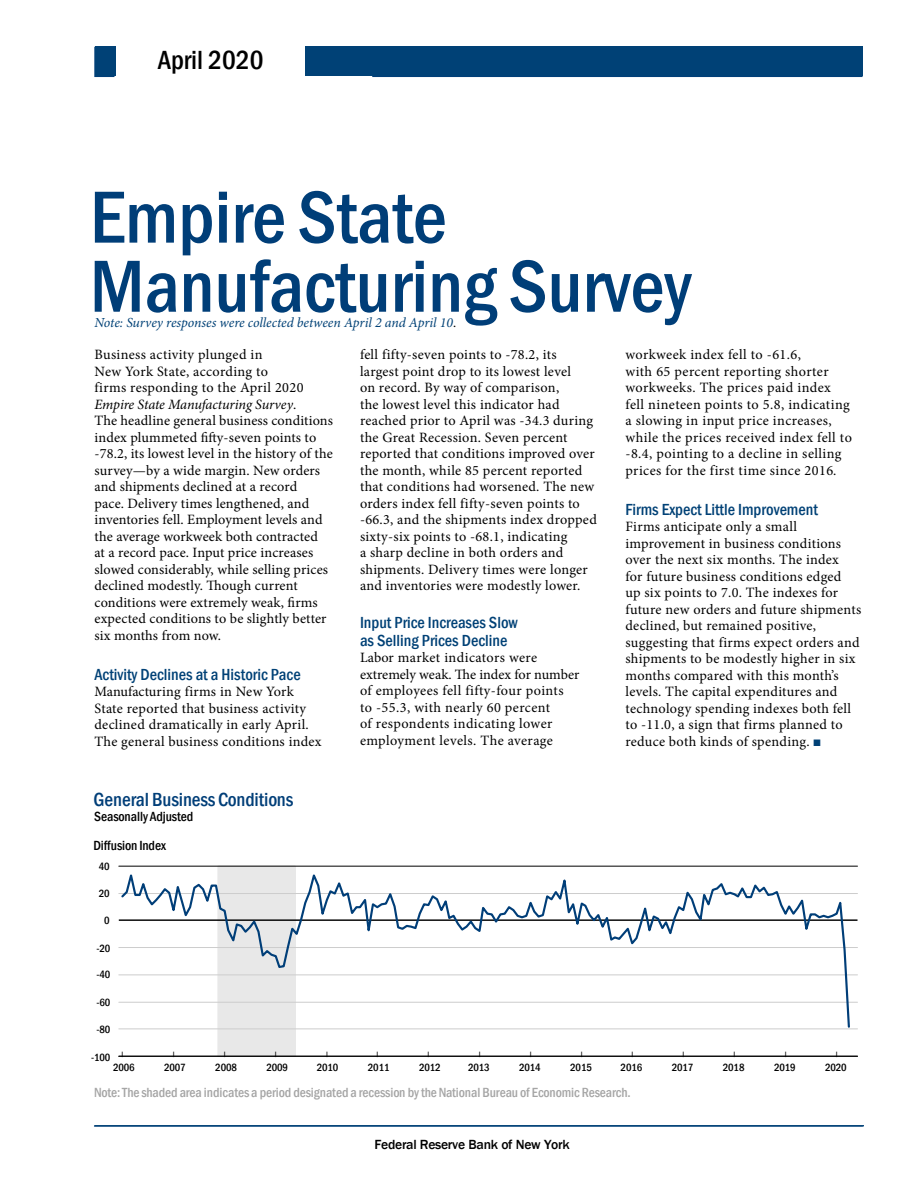
<style>
.page{position:relative;width:918px;height:1188px;background:#fff}
.page>*{position:absolute;margin:0;border:0;box-sizing:border-box;transform-origin:0 0}
.t1{font:76.35px/69.2px "Franklin Gothic Medium Cond";color:#003e78}
.t2{font:500 65.55px "Franklin Gothic";color:#000}
.t3{font:500 condensed 27px "Franklin Gothic";color:#000}
.t4{font:26.7px "Franklin Gothic Medium Cond";letter-spacing:-.01em;color:#000}
.t5{font:19.5px "Franklin Gothic Medium Cond";color:#003e78}
.Subhead1{font:500 condensed 16.5px/18px "Franklin Gothic";color:#004176}
.Body_no_indent{font:14.25px/16.5px "Minion Pro";letter-spacing:.015em;color:#000}
.Body_no_indent-2{font:italic 13.8px "Minion Pro";letter-spacing:-.005em;color:#004176}
.t6{font:13.65px "Franklin Gothic Medium Cond";color:#a5a5a5}
.t7{font:13.65px/28.8px "Franklin Gothic Medium Cond";color:#000}
.t8{font:500 13.65px "Franklin Gothic";letter-spacing:-.02em;color:#000}
.t9{font:10.8px "Franklin Gothic Medium Cond";letter-spacing:-.01em;color:#000}
.t10{font:6.45px "Franklin Gothic Medium Cond";color:#000}
.s1{font-style:normal;font-size:13.5px;color:#000}
.s2{font-style:italic}
.s3{font-family:"Times New Roman";color:#004176}
</style>
<div class="page">
<div style="left:218px;top:866px;width:77px;height:190px;background:#e8e8e8"></div>
<hr style="left:119px;top:1029px;width:739px;height:1px;background:#cdcdcd">
<hr style="left:119px;top:1002px;width:739px;height:1px;background:#cdcdcd">
<hr style="left:119px;top:975px;width:739px;height:1px;background:#cdcdcd">
<hr style="left:119px;top:947px;width:739px;height:1px;background:#cdcdcd">
<hr style="left:119px;top:919px;width:739px;height:2px;background:#000">
<hr style="left:119px;top:893px;width:739px;height:1px;background:#cdcdcd">
<hr style="left:119px;top:866px;width:739px;height:1px;background:#000">
<hr style="left:119px;top:1056px;width:739px;height:1px;background:#000">
<svg style="left:119px;top:866px;width:732px;height:163px"></svg>
<div style="left:372px;top:47px;width:491px;height:30px;background:#003e78"></div>
<svg style="left:94px;top:47px;width:20px;height:30px"></svg>
<hr style="left:94px;top:1126px;width:769px;height:1px;background:#003e78">
<div style="left:95px;top:46px;width:768px;height:30px;background:#004176"></div>
<div style="left:116px;top:44px;width:189px;height:32px;background:#fff"></div>
<hr style="left:94px;top:1125px;width:770px;height:1px;background:#004176">
<p class="t3" style="left:158px;top:43px;width:107px">April 2020</p>
<p class="t4" style="left:164px;top:44px;width:103px">April 2020</p>
<p class="t1" style="left:90px;top:182px;width:603px">Empire State<br>Manufacturing Survey</p>
<p class="Body_no_indent-2" style="left:94px;top:314px;width:363px">Note: Survey responses were collected between April 2 and April 10<span class="s1">.</span></p>
<p class="Body_no_indent" style="left:94px;top:347px;width:240px">Business activity plunged in<br>New York State, according to<br>firms responding to the April 2020<br><span class="s2">Empire State Manufacturing Survey</span>.<br>The headline general business conditions index plummeted fifty-seven points to -78.2, its lowest level in the history of the survey—by a wide margin. New orders and shipments declined at a record<br>pace. Delivery times lengthened, and inventories fell. Employment levels and the average workweek both contracted<br>at a record pace. Input price increases slowed considerably, while selling prices declined modestly. Though current conditions were extremely weak, firms expected conditions to be slightly better six months from now.</p>
<p class="Subhead1" style="left:94px;top:665px;width:208px">Activity Declines at a Historic Pace</p>
<p class="Body_no_indent" style="left:94px;top:683px;width:229px">Manufacturing firms in New York State reported that business activity declined dramatically in early April.<br>The general business conditions index</p>
<p class="Body_no_indent" style="left:360px;top:347px;width:238px">fell fifty-seven points to -78.2, its largest point drop to its lowest level<br>on record. By way of comparison,<br>the lowest level this indicator had reached prior to April was -34.3 during the Great Recession. Seven percent reported that conditions improved over the month, while 85 percent reported that conditions had worsened. The new orders index fell fifty-seven points to -66.3, and the shipments index dropped sixty-six points to -68.1, indicating<br>a sharp decline in both orders and shipments. Delivery times were longer and inventories were modestly lower.</p>
<p class="Subhead1" style="left:360px;top:613px;width:159px">Input Price Increases Slow as Selling Prices Decline</p>
<p class="Body_no_indent" style="left:360px;top:650px;width:221px">Labor market indicators were extremely weak. The index for number of employees fell fifty-four points<br>to -55.3, with nearly 60 percent<br>of respondents indicating lower employment levels. The average</p>
<p class="Body_no_indent" style="left:626px;top:347px;width:228px">workweek index fell to -61.6,<br>with 65 percent reporting shorter workweeks. The prices paid index fell nineteen points to 5.8, indicating a slowing in input price increases, while the prices received index fell to -8.4, pointing to a decline in selling prices for the first time since 2016.</p>
<p class="Subhead1" style="left:626px;top:500px;width:194px">Firms Expect Little Improvement</p>
<p class="Body_no_indent" style="left:626px;top:518px;width:237px">Firms anticipate only a small improvement in business conditions over the next six months. The index<br>for future business conditions edged<br>up six points to 7.0. The indexes for future new orders and future shipments declined, but remained positive, suggesting that firms expect orders and shipments to be modestly higher in six months compared with this month’s levels. The capital expenditures and technology spending indexes both fell to -11.0, a sign that firms planned to reduce both kinds of spending. <span class="s3">■</span></p>
<p class="t2" style="left:192px;top:554px;width:537px">13APR2020 08:50</p>
<p class="t5" style="left:94px;top:787px;width:201px">General Business Conditions</p>
<p class="t7" style="left:94px;top:802px;width:101px">Seasonally Adjusted<br>Diffusion Index</p>
<p class="t9" style="left:99px;top:859px;width:12px">40</p>
<p class="t9" style="left:99px;top:886px;width:12px">20</p>
<p class="t9" style="left:104px;top:914px;width:7px">0</p>
<p class="t9" style="left:96px;top:941px;width:15px">-20</p>
<p class="t9" style="left:96px;top:968px;width:15px">-40</p>
<p class="t9" style="left:96px;top:995px;width:15px">-60</p>
<p class="t9" style="left:96px;top:1023px;width:15px">-80</p>
<p class="t9" style="left:91px;top:1050px;width:21px">-100</p>
<p class="t10" style="left:121px;top:1049px;width:5px">|</p>
<p class="t10" style="left:172px;top:1049px;width:5px">|</p>
<p class="t10" style="left:223px;top:1049px;width:5px">|</p>
<p class="t10" style="left:274px;top:1049px;width:5px">|</p>
<p class="t10" style="left:325px;top:1049px;width:5px">|</p>
<p class="t10" style="left:376px;top:1049px;width:5px">|</p>
<p class="t10" style="left:427px;top:1049px;width:5px">|</p>
<p class="t10" style="left:478px;top:1049px;width:5px">|</p>
<p class="t10" style="left:529px;top:1049px;width:5px">|</p>
<p class="t10" style="left:580px;top:1049px;width:5px">|</p>
<p class="t10" style="left:631px;top:1049px;width:5px">|</p>
<p class="t10" style="left:682px;top:1049px;width:5px">|</p>
<p class="t10" style="left:733px;top:1049px;width:5px">|</p>
<p class="t10" style="left:784px;top:1049px;width:5px">|</p>
<p class="t10" style="left:835px;top:1049px;width:5px">|</p>
<p class="t9" style="left:113px;top:1061px;width:23px">2006</p>
<p class="t9" style="left:164px;top:1061px;width:23px">2007</p>
<p class="t9" style="left:215px;top:1061px;width:23px">2008</p>
<p class="t9" style="left:266px;top:1061px;width:23px">2009</p>
<p class="t9" style="left:317px;top:1061px;width:23px">2010</p>
<p class="t9" style="left:368px;top:1061px;width:23px">2011</p>
<p class="t9" style="left:419px;top:1061px;width:23px">2012</p>
<p class="t9" style="left:468px;top:1061px;width:23px">2013</p>
<p class="t9" style="left:519px;top:1061px;width:23px">2014</p>
<p class="t9" style="left:570px;top:1061px;width:23px">2015</p>
<p class="t9" style="left:621px;top:1061px;width:23px">2016</p>
<p class="t9" style="left:672px;top:1061px;width:23px">2017</p>
<p class="t9" style="left:723px;top:1061px;width:23px">2018</p>
<p class="t9" style="left:774px;top:1061px;width:23px">2019</p>
<p class="t9" style="left:825px;top:1061px;width:23px">2020</p>
<p class="t6" style="left:94px;top:1084px;width:538px">Note: The shaded area indicates a period designated a recession by the National Bureau of Economic Research.</p>
<p class="t8" style="left:374px;top:1136px;width:197px">Federal Reserve Bank of New York</p>
</div>
